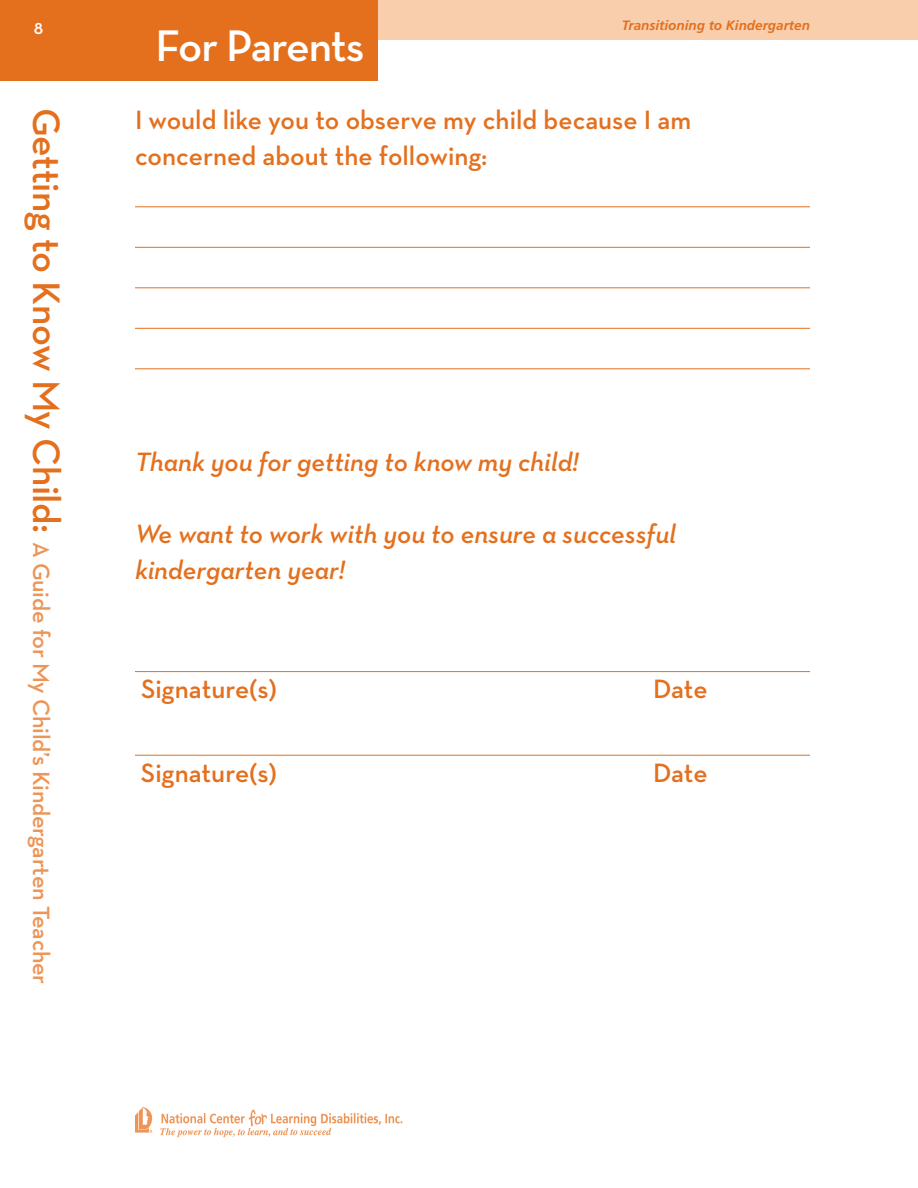
<style>
.page{position:relative;width:918px;height:1188px;background:#fff}
.page>*{position:absolute;margin:0;border:0;box-sizing:border-box;transform-origin:0 0}
.t1{font:600 45px "Neutra Text";letter-spacing:-.03em;color:#fff}
.t2{font:600 27px/36px "Neutra Text";color:#e4701e}
.t3{font:italic 600 27px/36px "Neutra Text";color:#e4701e}
.t4{font:600 24px "Neutra Text";letter-spacing:-.01em;color:#ed9557}
.t5{font:italic 700 13.5px "Frutiger";color:#e4701e}
.s1{font-size:39px;color:#e4701e}
</style>
<div class="page">
<div style="left:0;top:0;width:918px;height:40px;background:#f8cead"></div>
<div style="left:0;top:0;width:378px;height:81px;background:#e4701e"></div>
<img style="left:135px;top:1108px;width:267px;height:30px">
<hr style="left:135px;top:207px;width:675px;height:1px;background:#e4701e">
<hr style="left:135px;top:247px;width:675px;height:1px;background:#e4701e">
<hr style="left:135px;top:288px;width:675px;height:1px;background:#e4701e">
<hr style="left:135px;top:328px;width:675px;height:1px;background:#e4701e">
<hr style="left:135px;top:369px;width:675px;height:1px;background:#e4701e">
<hr style="left:135px;top:671px;width:512px;height:1px;background:#e4701e">
<hr style="left:647px;top:671px;width:163px;height:1px;background:#e4701e">
<hr style="left:135px;top:755px;width:512px;height:1px;background:#e4701e">
<hr style="left:647px;top:755px;width:163px;height:1px;background:#e4701e">
<p class="t4" style="left:56px;top:108px;width:878px;rotate:90deg"><span class="s1">Getting to Know My Child:</span> A Guide for My Child’s Kindergarten Teacher</p>
<h1 class="t1" style="left:156px;top:18px;width:210px">For Parents</h1>
<p class="t5" style="left:622px;top:18px;width:190px">Transitioning to Kindergarten</p>
<p class="t2" style="left:135px;top:101px;width:558px">I would like you to observe my child because I am concerned about the following:</p>
<p class="t3" style="left:135px;top:443px;width:446px">Thank you for getting to know my child!</p>
<p class="t3" style="left:135px;top:515px;width:542px">We want to work with you to ensure a successful kindergarten year!</p>
<p class="t2" style="left:141px;top:671px;width:137px">Signature(s)</p>
<p class="t2" style="left:653px;top:671px;width:56px">Date</p>
<p class="t2" style="left:141px;top:754px;width:137px">Signature(s)</p>
<p class="t2" style="left:653px;top:754px;width:56px">Date</p>
</div>
